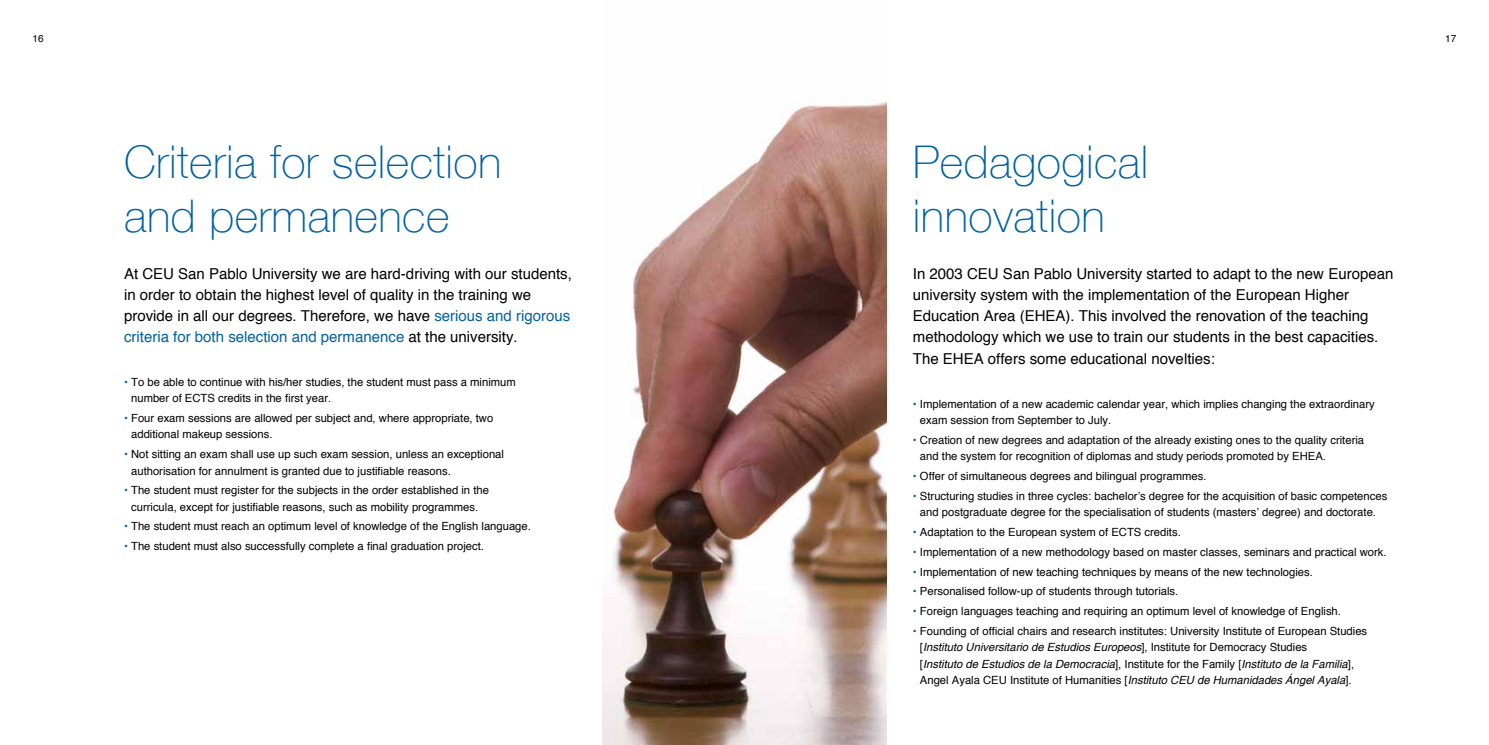
<style>
.page{position:relative;width:1489px;height:745px;background:#fff}
.page>*{position:absolute;margin:0;border:0;box-sizing:border-box;transform-origin:0 0}
.t1{font:100 45px/54px "Helve Nue";letter-spacing:.01em;color:#0061a1}
.t2{font:15px/21.2px "Helvetica";color:#000}
.t3{font:11.25px/16.2px "Helvetica";color:#000}
.t4{font:10px "Helvetica";color:#000}
.s1{color:#0061a1}
.s2{font-style:italic}
</style>
<div class="page">
<img style="left:602px;top:100px;width:284px;height:644px">
<p class="t4" style="left:33px;top:32px;width:13px">16</p>
<p class="t4" style="left:1445px;top:32px;width:13px">17</p>
<h1 class="t1" style="left:124px;top:133px;width:379px">Criteria for selection and permanence</h1>
<p class="t2" style="left:124px;top:262px;width:449px">At CEU San Pablo University we are hard-driving with our students, in order to obtain the highest level of quality in the training we provide in all our degrees. Therefore, we have <span class="s1">serious and rigorous criteria for both selection and permanence</span> at the university.</p>
<p class="t3" style="left:131px;top:373px;width:386px;text-indent:-7px"><span class="s1">•</span> To be able to continue with his/her studies, the student must pass a minimum number of ECTS credits in the first year.</p>
<p class="t3" style="left:131px;top:409px;width:364px;text-indent:-7px"><span class="s1">•</span> Four exam sessions are allowed per subject and, where appropriate, two additional makeup sessions.</p>
<p class="t3" style="left:131px;top:445px;width:374px;text-indent:-7px"><span class="s1">•</span> Not sitting an exam shall use up such exam session, unless an exceptional authorisation for annulment is granted due to justifiable reasons.</p>
<p class="t3" style="left:124px;top:481px;width:366px;text-align:center"><span class="s1">•</span> The student must register for the subjects in the order established in the curricula, except for justifiable reasons, such as mobility programmes.</p>
<p class="t3" style="left:124px;top:517px;width:408px"><span class="s1">•</span> The student must reach an optimum level of knowledge of the English language.</p>
<p class="t3" style="left:124px;top:537px;width:361px"><span class="s1">•</span> The student must also successfully complete a final graduation project.</p>
<h1 class="t1" style="left:912px;top:133px;width:237px">Pedagogical innovation</h1>
<p class="t2" style="left:912px;top:262px;width:482px">In 2003 CEU San Pablo University started to adapt to the new European university system with the implementation of the European Higher Education Area (EHEA). This involved the renovation of the teaching methodology which we use to train our students in the best capacities.<br>The EHEA offers some educational novelties:</p>
<p class="t3" style="left:919px;top:395px;width:456px;text-indent:-7px"><span class="s1">•</span> Implementation of a new academic calendar year, which implies changing the extraordinary exam session from September to July.</p>
<p class="t3" style="left:919px;top:431px;width:445px;text-indent:-7px"><span class="s1">•</span> Creation of new degrees and adaptation of the already existing ones to the quality criteria and the system for recognition of diplomas and study periods promoted by EHEA.</p>
<p class="t3" style="left:912px;top:467px;width:295px"><span class="s1">•</span> Offer of simultaneous degrees and bilingual programmes.</p>
<p class="t3" style="left:912px;top:487px;width:476px;text-align:center"><span class="s1">•</span> Structuring studies in three cycles: bachelor’s degree for the acquisition of basic competences and postgraduate degree for the specialisation of students (masters’ degree) and doctorate.</p>
<p class="t3" style="left:912px;top:523px;width:269px"><span class="s1">•</span> Adaptation to the European system of ECTS credits.</p>
<p class="t3" style="left:912px;top:543px;width:475px"><span class="s1">•</span> Implementation of a new methodology based on master classes, seminars and practical work.</p>
<p class="t3" style="left:912px;top:563px;width:401px"><span class="s1">•</span> Implementation of new teaching techniques by means of the new technologies.</p>
<p class="t3" style="left:912px;top:582px;width:267px"><span class="s1">•</span> Personalised follow-up of students through tutorials.</p>
<p class="t3" style="left:912px;top:602px;width:429px"><span class="s1">•</span> Foreign languages teaching and requiring an optimum level of knowledge of English.</p>
<p class="t3" style="left:919px;top:622px;width:449px;text-indent:-7px"><span class="s1">•</span> Founding of official chairs and research institutes: University Institute of European Studies [<span class="s2">Instituto Universitario de Estudios Europeos</span>], Institute for Democracy Studies<br>[<span class="s2">Instituto de Estudios de la Democracia</span>], Institute for the Family [<span class="s2">Instituto de la Familia</span>], Angel Ayala CEU Institute of Humanities [<span class="s2">Instituto CEU de Humanidades Ángel Ayala</span>].</p>
</div>
